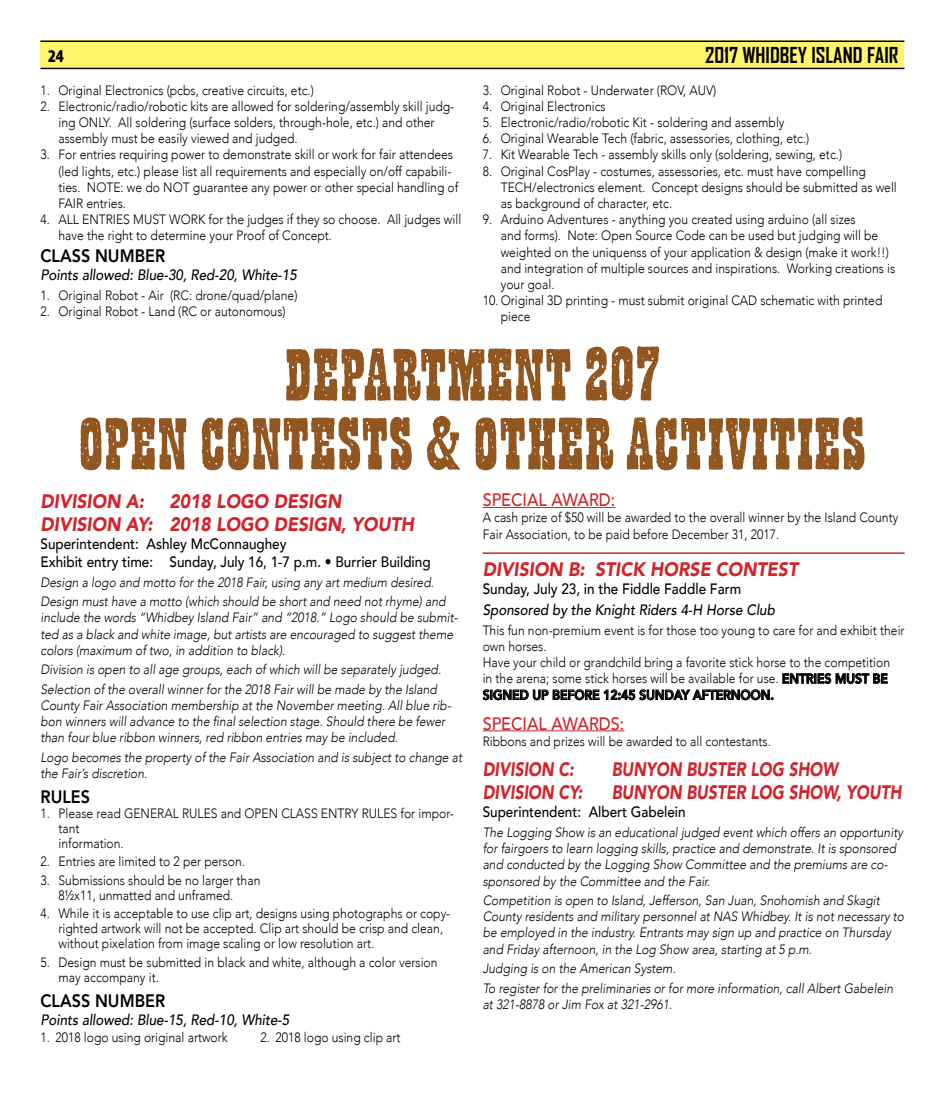
<style>
.page{position:relative;width:945px;height:1107px;background:#fff}
.page>*{position:absolute;margin:0;border:0;box-sizing:border-box;transform-origin:0 0}
.t1{font:700 21px "Agency FB";color:#000}
.t2{font:italic 900 19.5px/23.4px "Avenir";color:#d2232a;scale:.9 1}
.t3{font:italic 900 19.5px "Avenir";color:#d2232a;scale:.8 1}
.t4{font:500 18px "Avenir";color:#d2232a;scale:.9 1}
.t5{font:800 18px "Avenir";color:#000;scale:.9 1}
.t6{font:900 condensed 18px "Myriad Pro";color:#000}
.t7{font:500 15px/18px "Avenir";color:#000;scale:.9 1}
.t8{font:italic 500 15px "Avenir";color:#000;scale:.9 1}
.t9{font:300 13.5px/16.2px "Avenir";color:#000;scale:.9 1}
.t10{font:italic 300 13.5px/16.2px "Avenir";color:#000;scale:.9 1}
.s1{font-weight:800}
</style>
<div class="page">
<div style="left:40px;top:40px;width:864px;height:28px;background:#fff56d"></div>
<hr style="left:40px;top:41px;width:864px;height:1px;background:#000">
<hr style="left:40px;top:68px;width:864px;height:1px;background:#000">
<hr style="left:483px;top:507px;width:132px;height:1px;background:#d2232a">
<hr style="left:483px;top:552px;width:422px;height:2px;background:#d2232a">
<hr style="left:483px;top:730px;width:141px;height:1px;background:#d2232a">
<svg style="left:782px;top:673px;width:106px;height:11px"></svg>
<svg style="left:482px;top:689px;width:292px;height:12px"></svg>
<svg style="left:80px;top:416px;width:785px;height:54px"></svg>
<svg style="left:286px;top:346px;width:373px;height:55px"></svg>
<h3 class="t6" style="left:48px;top:45px;width:17px">24</h3>
<h1 class="t1" style="left:705px;top:42px;width:195px">2017 WHIDBEY ISLAND FAIR</h1>
<p class="t9" style="left:40px;top:82px;width:305px">1. Original Electronics (pcbs, creative circuits, etc.)</p>
<p class="t9" style="left:58px;top:98px;width:441px;text-indent:-18px">2. Electronic/radio/robotic kits are allowed for soldering/assembly skill judg&shy;ing ONLY. All soldering (surface solders, through-hole, etc.) and other assembly must be easily viewed and judged.</p>
<p class="t9" style="left:58px;top:147px;width:446px;text-indent:-18px">3. For entries requiring power to demonstrate skill or work for fair attendees (led lights, etc.) please list all requirements and especially on/off capabili&shy;ties. NOTE: we do NOT guarantee any power or other special handling of FAIR entries.</p>
<p class="t9" style="left:58px;top:211px;width:449px;text-indent:-18px">4. ALL ENTRIES MUST WORK for the judges if they so choose. All judges will have the right to determine your Proof of Concept.</p>
<h3 class="t5" style="left:40px;top:242px;width:140px">CLASS NUMBER</h3>
<p class="t8" style="left:40px;top:266px;width:286px">Points allowed: Blue-30, Red-20, White-15</p>
<p class="t9" style="left:40px;top:287px;width:287px">1. Original Robot - Air (RC: drone/quad/plane)</p>
<p class="t9" style="left:40px;top:303px;width:274px">2. Original Robot - Land (RC or autonomous)</p>
<p class="t9" style="left:483px;top:82px;width:261px">3. Original Robot - Underwater (ROV, AUV)</p>
<p class="t9" style="left:483px;top:98px;width:138px">4. Original Electronics</p>
<p class="t9" style="left:483px;top:114px;width:337px">5. Electronic/radio/robotic Kit - soldering and assembly</p>
<p class="t9" style="left:483px;top:130px;width:364px">6. Original Wearable Tech (fabric, assessories, clothing, etc.)</p>
<p class="t9" style="left:483px;top:147px;width:401px">7. Kit Wearable Tech - assembly skills only (soldering, sewing, etc.)</p>
<p class="t9" style="left:501px;top:163px;width:442px;text-indent:-18px">8. Original CosPlay - costumes, assessories, etc. must have compelling<br>TECH/electronics element. Concept designs should be submitted as well as background of character, etc.</p>
<p class="t9" style="left:501px;top:211px;width:440px;text-indent:-18px">9. Arduino Adventures - anything you created using arduino (all sizes<br>and forms). Note: Open Source Code can be used but judging will be weighted on the uniquenss of your application &amp; design (make it work!!) and integration of multiple sources and inspirations. Working creations is your goal.</p>
<p class="t9" style="left:501px;top:292px;width:426px;text-indent:-18px">10. Original 3D printing - must submit original CAD schematic with printed piece</p>
<h2 class="t2" style="left:40px;top:489px;width:417px;text-indent:129px">2018 LOGO DESIGN<br>DIVISION AY: 2018 LOGO DESIGN, YOUTH</h2>
<p class="t7" style="left:40px;top:534px;width:435px">Superintendent: Ashley McConnaughey<br>Exhibit entry time: Sunday, July 16, 1-7 p.m. • Burrier Building</p>
<p class="t10" style="left:40px;top:572px;width:452px;line-height:19.5px">Design a logo and motto for the 2018 Fair, using any art medium desired.<br>Design must have a motto (which should be short and need not rhyme) and</p>
<p class="t10" style="left:40px;top:610px;width:465px">include the words “Whidbey Island Fair” and “2018.” Logo should be submit&shy;ted as a black and white image, but artists are encouraged to suggest theme colors (maximum of two, in addition to black).</p>
<p class="t10" style="left:40px;top:660px;width:447px;line-height:19.5px">Division is open to all age groups, each of which will be separately judged.<br>Selection of the overall winner for the 2018 Fair will be made by the Island</p>
<p class="t10" style="left:40px;top:697px;width:458px">County Fair Association membership at the November meeting. All blue rib&shy;bon winners will advance to the final selection stage. Should there be fewer than four blue ribbon winners, red ribbon entries may be included.</p>
<p class="t10" style="left:40px;top:749px;width:470px">Logo becomes the property of the Fair Association and is subject to change at the Fair’s discretion.</p>
<h3 class="t5" style="left:40px;top:783px;width:57px">RULES</h3>
<p class="t9" style="left:58px;top:806px;width:441px;line-height:15px;text-indent:-18px">1. Please read GENERAL RULES and OPEN CLASS ENTRY RULES for impor&shy;tant<br>information.</p>
<p class="t9" style="left:41px;top:854px;width:229px">2. Entries are limited to 2 per person.</p>
<p class="t9" style="left:58px;top:873px;width:226px;line-height:15px;text-indent:-18px">3. Submissions should be no larger than<br>8½x11, unmatted and unframed.</p>
<p class="t9" style="left:58px;top:906px;width:437px;line-height:15px;text-indent:-18px">4. While it is acceptable to use clip art, designs using photographs or copy&shy;righted artwork will not be accepted. Clip art should be crisp and clean, without pixelation from image scaling or low resolution art.</p>
<p class="t9" style="left:58px;top:955px;width:423px;line-height:15px;text-indent:-18px">5. Design must be submitted in black and white, although a color version may accompany it.</p>
<h3 class="t5" style="left:40px;top:987px;width:140px">CLASS NUMBER</h3>
<p class="t8" style="left:40px;top:1011px;width:278px">Points allowed: Blue-15, Red-10, White-5</p>
<p class="t9" style="left:40px;top:1029px;width:210px">1. 2018 logo using original artwork</p>
<p class="t9" style="left:260px;top:1029px;width:157px">2. 2018 logo using clip art</p>
<h2 class="t2" style="left:40px;top:489px;width:117px">DIVISION A:</h2>
<h3 class="t4" style="left:483px;top:484px;width:149px">SPECIAL AWARD:</h3>
<p class="t9" style="left:483px;top:510px;width:463px">A cash prize of $50 will be awarded to the overall winner by the Island County<br>Fair Association, to be paid before December 31, 2017.</p>
<h2 class="t2" style="left:483px;top:557px;width:352px">DIVISION B: STICK HORSE CONTEST</h2>
<p class="t7" style="left:483px;top:578px;width:289px">Sunday, July 23, in the Fiddle Faddle Farm</p>
<p class="t8" style="left:483px;top:601px;width:326px">Sponsored by the Knight Riders 4-H Horse Club</p>
<p class="t9" style="left:483px;top:622px;width:470px">This fun non-premium event is for those too young to care for and exhibit their own horses.<br>Have your child or grandchild bring a favorite stick horse to the competition<br>in the arena; some stick horses will be available for use. <span class="s1">ENTRIES MUST BE SIGNED UP BEFORE 12:45 SUNDAY AFTERNOON.</span></p>
<h3 class="t4" style="left:483px;top:708px;width:159px">SPECIAL AWARDS:</h3>
<p class="t9" style="left:483px;top:733px;width:322px">Ribbons and prizes will be awarded to all contestants.</p>
<h2 class="t3" style="left:483px;top:753px;width:116px">DIVISION C:</h2>
<h2 class="t3" style="left:612px;top:753px;width:285px">BUNYON BUSTER LOG SHOW</h2>
<h2 class="t3" style="left:483px;top:776px;width:126px">DIVISION CY:</h2>
<h2 class="t3" style="left:612px;top:776px;width:364px">BUNYON BUSTER LOG SHOW, YOUTH</h2>
<p class="t7" style="left:483px;top:802px;width:227px">Superintendent: Albert Gabelein</p>
<p class="t10" style="left:483px;top:824px;width:469px">The Logging Show is an educational judged event which offers an opportunity for fairgoers to learn logging skills, practice and demonstrate. It is sponsored and conducted by the Logging Show Committee and the premiums are co&shy;sponsored by the Committee and the Fair.</p>
<p class="t10" style="left:483px;top:892px;width:470px">Competition is open to Island, Jefferson, San Juan, Snohomish and Skagit County residents and military personnel at NAS Whidbey. It is not necessary to be employed in the industry. Entrants may sign up and practice on Thursday and Friday afternoon, in the Log Show area, starting at 5 p.m.</p>
<p class="t10" style="left:483px;top:959px;width:458px;line-height:19.5px">Judging is on the American System.<br>To register for the preliminaries or for more information, call Albert Gabelein</p>
<p class="t10" style="left:483px;top:996px;width:212px">at 321-8878 or Jim Fox at 321-2961.</p>
</div>
